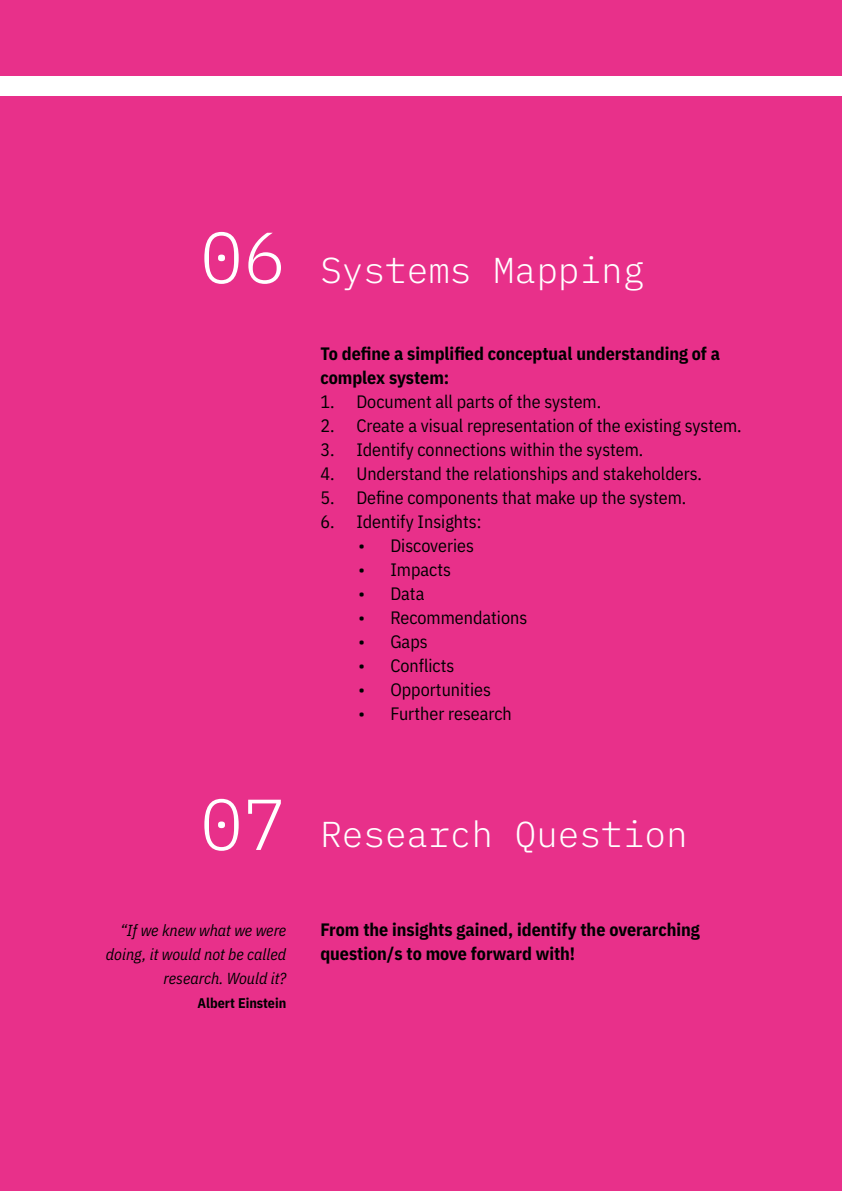
<style>
.page{position:relative;width:842px;height:1191px;background:#e8308a}
.page>*{position:absolute;margin:0;border:0;box-sizing:border-box;transform-origin:0 0}
.t1{font:300 72px "IBM Plex Mono";color:#fff}
.t2{font:300 36px "IBM Plex Mono";color:#fff}
.t3{font:18px "IBM Plex Sans Cond";color:#000}
.t4{font:700 18px/24px "IBM Plex Sans Cond";color:#000}
.t5{font:italic 16px/24px "IBM Plex Sans Cond";color:#000;text-align:right}
.t6{font:700 14px "IBM Plex Sans Cond";color:#000}
</style>
<div class="page">
<div style="left:0;top:76px;width:842px;height:20px;background:#fff"></div>
<h1 class="t1" style="left:200px;top:203px;width:88px">06</h1>
<h1 class="t1" style="left:200px;top:770px;width:88px">07</h1>
<p class="t5" style="left:106px;top:917px;width:182px">“If we knew what we were doing, it would not be called research. Would it?</p>
<p class="t6" style="left:198px;top:992px;width:90px">Albert Einstein</p>
<h2 class="t2" style="left:320px;top:243px;width:325px">Systems Mapping</h2>
<p class="t4" style="left:320px;top:340px;width:401px">To define a simplified conceptual understanding of a complex system:</p>
<p class="t3" style="left:320px;top:388px;width:282px">1. Document all parts of the system.</p>
<p class="t3" style="left:320px;top:412px;width:423px">2. Create a visual representation of the existing system.</p>
<p class="t3" style="left:320px;top:436px;width:325px">3. Identify connections within the system.</p>
<p class="t3" style="left:320px;top:460px;width:383px">4. Understand the relationships and stakeholders.</p>
<p class="t3" style="left:320px;top:484px;width:367px">5. Define components that make up the system.</p>
<p class="t3" style="left:320px;top:508px;width:163px">6. Identify Insights:</p>
<p class="t3" style="left:358px;top:532px;width:117px">• Discoveries</p>
<p class="t3" style="left:358px;top:556px;width:94px">• Impacts</p>
<p class="t3" style="left:358px;top:580px;width:68px">• Data</p>
<p class="t3" style="left:358px;top:604px;width:170px">• Recommendations</p>
<p class="t3" style="left:358px;top:628px;width:71px">• Gaps</p>
<p class="t3" style="left:358px;top:652px;width:98px">• Conflicts</p>
<p class="t3" style="left:358px;top:676px;width:134px">• Opportunities</p>
<p class="t3" style="left:358px;top:700px;width:155px">• Further research</p>
<h2 class="t2" style="left:320px;top:807px;width:369px">Research Question</h2>
<p class="t4" style="left:320px;top:916px;width:381px">From the insights gained, identify the overarching question/s to move forward with!</p>
</div>
